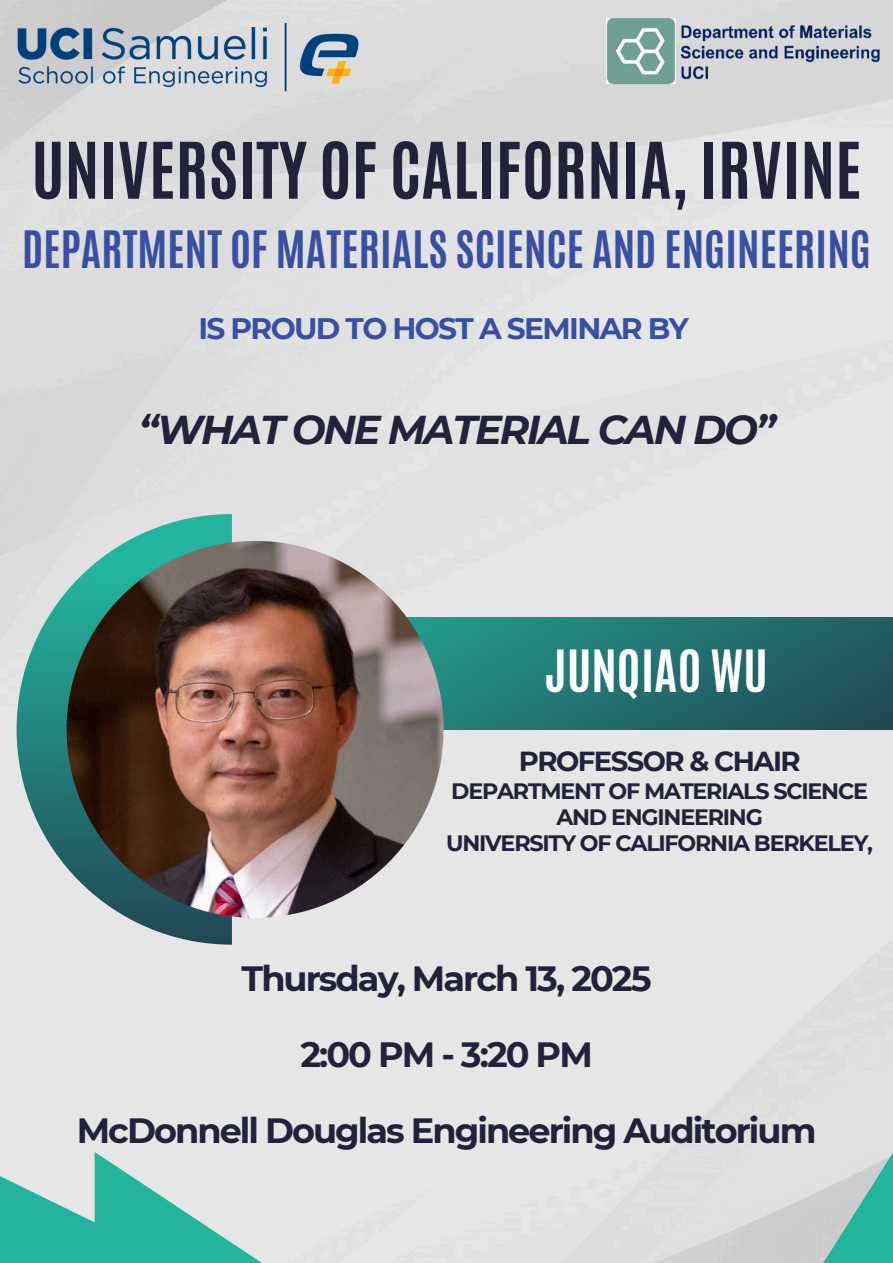
<style>
.page{position:relative;width:893px;height:1263px;background:#fff}
.page>*{position:absolute;margin:0;border:0;box-sizing:border-box;transform-origin:0 0}
.t1{font:700 66.3px "Antonio";letter-spacing:.005em;color:#22223b}
.t2{font:700 48.68px "Antonio";letter-spacing:.005em;color:#fff}
.t3{font:700 43.05px "Antonio";letter-spacing:.005em;color:#3850a4}
.t4{font:italic 700 40.2px "Montserrat";letter-spacing:-.055em;color:#22223b}
.t5{font:700 35.03px "Montserrat";letter-spacing:-.055em;color:#22223b}
.t6{font:700 29.7px "Montserrat";letter-spacing:-.055em;color:#3850a4}
.t7{font:700 27.53px "Montserrat";letter-spacing:-.055em;color:#22223b}
.t8{font:700 22.2px/25.9px "Montserrat";letter-spacing:-.055em;color:#22223b;text-align:center}
</style>
<div class="page">
<img style="left:0;top:0;width:893px;height:1263px">
<svg style="left:17px;top:514px;width:215px;height:430px;background:#75aca8"></svg>
<div style="left:380px;top:617px;width:513px;height:112px;background:linear-gradient(to right,#269589,#21515b)"></div>
<img style="left:67px;top:541px;width:376px;height:377px;border-radius:50%">
<svg style="left:804px;top:1012px;width:89px;height:251px;background:#bcd5d1"></svg>
<svg style="left:0;top:1152px;width:376px;height:111px;background:#9dd3cb"></svg>
<img style="left:17px;top:23px;width:381px;height:69px">
<img style="left:606px;top:16px;width:287px;height:76px">
<h6 class="t1" style="left:32px;top:123px;width:831px">UNIVERSITY OF CALIFORNIA, IRVINE</h6>
<p class="t3" style="left:22px;top:219px;width:850px">DEPARTMENT OF MATERIALS SCIENCE AND ENGINEERING</p>
<h3 class="t6" style="left:198px;top:310px;width:492px">IS PROUD TO HOST A SEMINAR BY</h3>
<p class="t4" style="left:139px;top:405px;width:638px">“WHAT ONE MATERIAL CAN DO”</p>
<p class="t2" style="left:545px;top:636px;width:224px">JUNQIAO WU</p>
<p class="t7" style="left:519px;top:745px;width:283px">PROFESSOR &amp; CHAIR</p>
<p class="t8" style="left:451px;top:778px;width:418px">DEPARTMENT OF MATERIALS SCIENCE<br>AND ENGINEERING</p>
<h2 class="t8" style="left:446px;top:830px;width:428px">UNIVERSITY OF CALIFORNIA BERKELEY,</h2>
<p class="t5" style="left:242px;top:957px;width:411px">Thursday, March 13, 2025</p>
<h1 class="t5" style="left:300px;top:1033px;width:294px">2:00 PM - 3:20 PM</h1>
<h3 class="t5" style="left:77px;top:1109px;width:741px">McDonnell Douglas Engineering Auditorium</h3>
</div>
